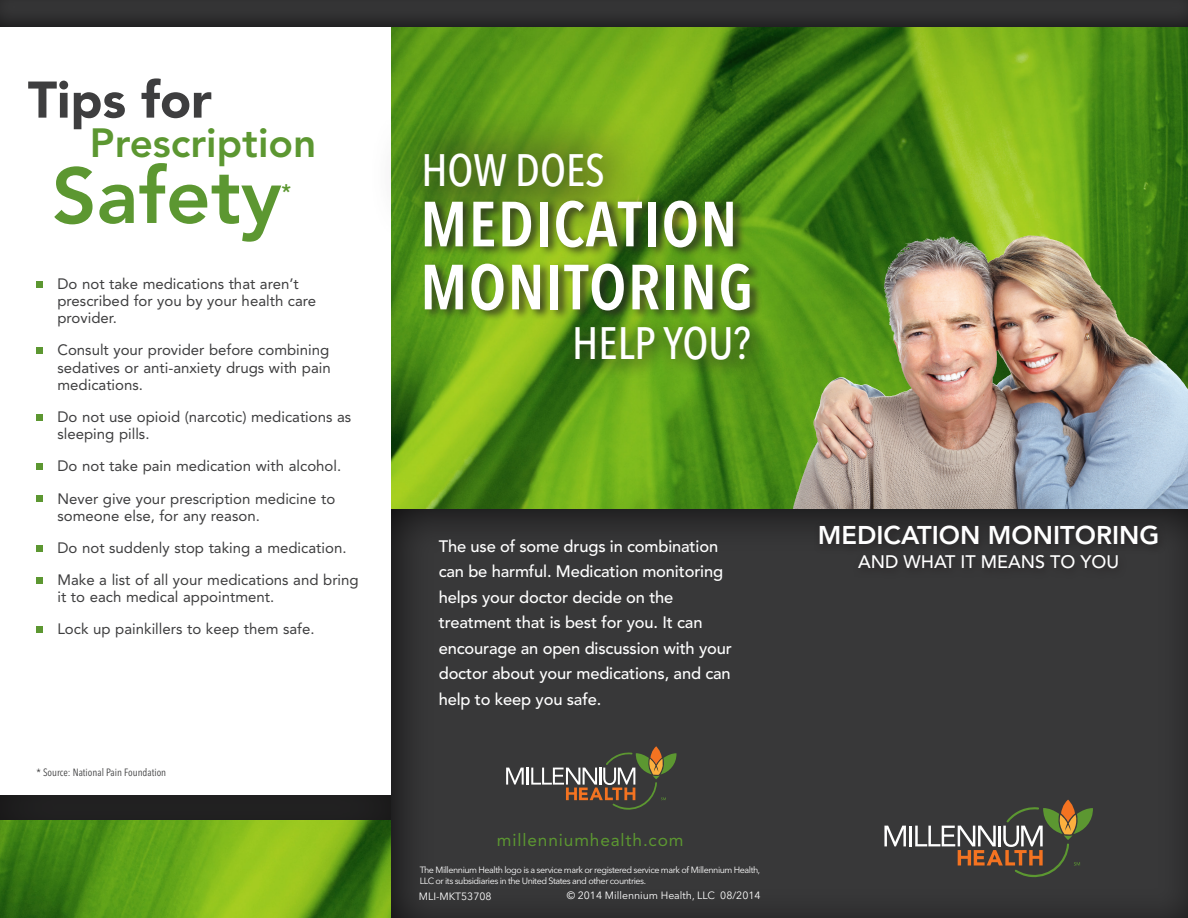
<style>
.page{position:relative;width:1188px;height:918px;background:#fff}
.page>*{position:absolute;margin:0;border:0;box-sizing:border-box;transform-origin:0 0}
.t1{font:800 78px "Avenir LT Std";color:#5c9731}
.t2{font:600 condensed 63px/63px "Avenir Next LT Pro";letter-spacing:.025em;color:#fff}
.t3{font:900 51px "Avenir LT Std";color:#3e3e3f}
.t4{font:500 condensed 45px "Avenir Next LT Pro";color:#fff}
.t5{font:800 40.5px "Avenir LT Std";color:#5c9731}
.t6{font:800 25.5px "Avenir LT Std";color:#fff}
.t7{font:800 21px "Avenir LT Std";color:#5c9731}
.t8{font:500 18px "Avenir LT Std";color:#fff}
.t9{font:17.25px "Avenir LT Std";letter-spacing:.05em;color:#5c9731}
.t10{font:500 16.5px/25.5px "Avenir LT Std";letter-spacing:-.01em;color:#fff}
.Bullets{font:15px/17.2px "Avenir LT Std";color:#3e3e3f}
.t11{font:10.5px "Avenir Next LT Pro";color:#fff}
.t12{font:condensed 10.5px "Avenir Next LT Pro";color:#3e3e3f}
.t13{font:9px/10.5px "Avenir Next LT Pro";letter-spacing:-.05em;color:#fff}
</style>
<div class="page">
<img style="left:0;top:821px;width:391px;height:97px">
<img style="left:392px;top:28px;width:796px;height:479px">
<div style="left:0;top:793px;width:406px;height:28px;background:#231f20"></div>
<div style="left:0;top:0;width:1188px;height:28px;background:linear-gradient(to right,#2e2e2f,#2e2e2f)"></div>
<img style="left:987px;top:236px;width:42px;height:27px">
<svg style="left:391px;top:507px;width:797px;height:411px;background:#363637"></svg>
<div style="left:814px;top:521px;width:353px;height:59px;background:#333334"></div>
<div style="left:369px;top:100px;width:293px;height:151px;background:#231f20;opacity:.75"></div>
<div style="left:423px;top:196px;width:340px;height:126px;background:#231f20;opacity:.75"></div>
<div style="left:565px;top:317px;width:204px;height:62px;background:#231f20;opacity:.75"></div>
<div style="left:36px;top:281px;width:7px;height:6px;background:#5c9731"></div>
<div style="left:36px;top:348px;width:7px;height:6px;background:#5c9731"></div>
<div style="left:36px;top:414px;width:7px;height:7px;background:#5c9731"></div>
<div style="left:36px;top:463px;width:7px;height:7px;background:#5c9731"></div>
<div style="left:36px;top:496px;width:7px;height:6px;background:#5c9731"></div>
<div style="left:36px;top:545px;width:7px;height:6px;background:#5c9731"></div>
<div style="left:36px;top:577px;width:7px;height:7px;background:#5c9731"></div>
<div style="left:36px;top:626px;width:7px;height:7px;background:#5c9731"></div>
<svg style="left:884px;top:826px;width:22px;height:20px"></svg>
<hr style="left:909px;top:826px;width:3px;height:20px;background:#fff">
<svg style="left:915px;top:800px;width:178px;height:77px;background:#565045"></svg>
<svg style="left:506px;top:746px;width:171px;height:64px;background:#545046"></svg>
<p class="t3" style="left:28px;top:69px;width:186px">Tips for</p>
<p class="t5" style="left:90px;top:119px;width:228px">Prescription</p>
<p class="t1" style="left:52px;top:150px;width:231px">Safety</p>
<p class="t7" style="left:282px;top:179px;width:11px">*</p>
<p class="Bullets" style="left:57px;top:275px;width:260px">Do not take medications that aren’t prescribed for you by your health care provider.</p>
<p class="Bullets" style="left:57px;top:342px;width:275px;text-align:justify">Consult your provider before combining sedatives or anti-anxiety drugs with pain medications.</p>
<p class="Bullets" style="left:57px;top:408px;width:295px">Do not use opioid (narcotic) medications as sleeping pills.</p>
<p class="Bullets" style="left:57px;top:458px;width:285px">Do not take pain medication with alcohol.</p>
<p class="Bullets" style="left:57px;top:490px;width:279px">Never give your prescription medicine to someone else, for any reason.</p>
<p class="Bullets" style="left:57px;top:539px;width:291px">Do not suddenly stop taking a medication.</p>
<p class="Bullets" style="left:57px;top:571px;width:303px">Make a list of all your medications and bring it to each medical appointment.</p>
<p class="Bullets" style="left:57px;top:621px;width:259px">Lock up painkillers to keep them safe.</p>
<p class="t12" style="left:36px;top:766px;width:131px">* Source: National Pain Foundation</p>
<p class="t4" style="left:421px;top:143px;width:185px">HOW DOES</p>
<p class="t2" style="left:420px;top:192px;width:334px">MEDICATION<br>MONITORING</p>
<p class="t4" style="left:572px;top:316px;width:180px">HELP YOU?</p>
<p class="t10" style="left:439px;top:534px;width:295px">The use of some drugs in combination can be harmful. Medication monitoring helps your doctor decide on the treatment that is best for you. It can encourage an open discussion with your doctor about your medications, and can help to keep you safe.</p>
<p class="t9" style="left:497px;top:830px;width:188px">millenniumhealth.com</p>
<p class="t13" style="left:420px;top:865px;width:342px">The Millennium Health logo is a service mark or registered service mark of Millennium Health,<br>LLC or its subsidiaries in the United States and other countries.</p>
<p class="t11" style="left:419px;top:890px;width:74px">MLI-MKT53708</p>
<p class="t11" style="left:567px;top:889px;width:195px">© 2014 Millennium Health, LLC 08/2014</p>
<p class="t6" style="left:818px;top:520px;width:343px">MEDICATION MONITORING</p>
<p class="t8" style="left:858px;top:552px;width:262px">AND WHAT IT MEANS TO YOU</p>
</div>
